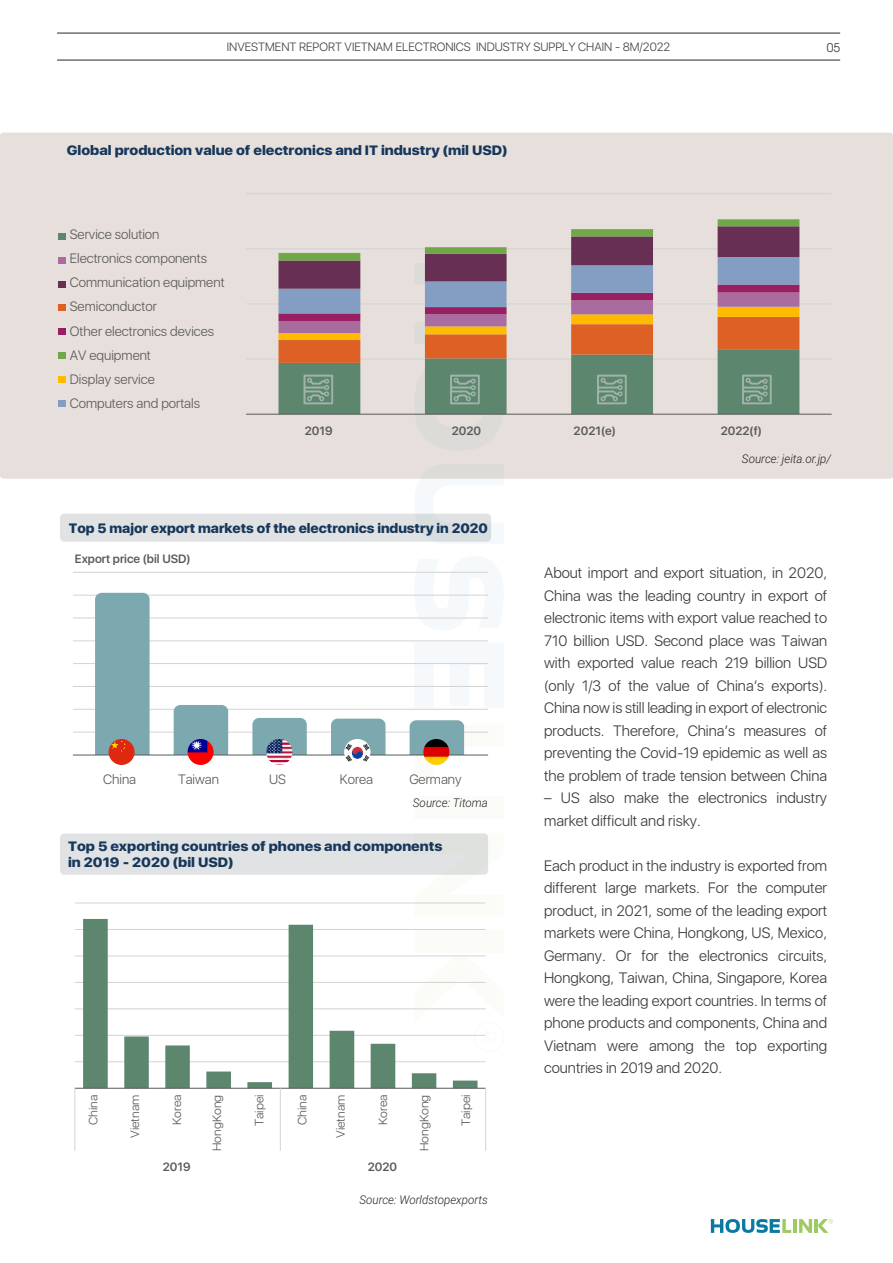
<style>
.page{position:relative;width:893px;height:1263px;background:#fff}
.page>*{position:absolute;margin:0;border:0;box-sizing:border-box;transform-origin:0 0}
.t1{font:300 15px/22.5px "SFUI Display";color:#383838;text-align:justify}
.t2{font:300 13.5px "SFUI Display";color:#595959}
.t3{font:800 13.5px/16.2px "SFUI Display";color:#16375b;scale:1.08 1}
.t4{font:800 13.5px "SFUI Display";color:#16375b;scale:1.04 1}
.t5{font:300 12px "SFUI Display";color:#595959;scale:1.04 1}
.t6{font:300 12px "SFUI Display";color:#414141}
.t7{font:italic 300 12px "Roboto";color:#231f20}
.t8{font:600 12px "SFUI Display";color:#595a5a}
.t9{font:12px "UTM Avo";color:#414141}
</style>
<div class="page">
<svg style="left:711px;top:1219px;width:80px;height:14px"></svg>
<hr style="left:793px;top:1219px;width:4px;height:14px;background:#9eca64">
<svg style="left:799px;top:1219px;width:13px;height:14px"></svg>
<hr style="left:814px;top:1219px;width:4px;height:14px;background:#9eca64">
<svg style="left:818px;top:1219px;width:15px;height:14px"></svg>
<div style="left:0;top:133px;width:893px;height:346px;background:#e6dfdb;border-radius:4px"></div>
<div style="left:60px;top:833px;width:428px;height:42px;background:#e1e2e3;border-radius:4px"></div>
<div style="left:60px;top:514px;width:431px;height:28px;background:#e1e2e3;border-radius:4px"></div>
<svg style="left:414px;top:513px;width:78px;height:29px"></svg>
<svg style="left:414px;top:571px;width:75px;height:48px"></svg>
<svg style="left:414px;top:663px;width:75px;height:24px"></svg>
<div style="left:414px;top:797px;width:90px;height:22px;background:#fbfcf8"></div>
<svg style="left:414px;top:833px;width:74px;height:70px"></svg>
<div style="left:414px;top:930px;width:90px;height:23px;background:#fbfcf8"></div>
<hr style="left:57px;top:33px;width:783px;height:1px;background:#404041">
<hr style="left:57px;top:60px;width:783px;height:1px;background:#404041">
<hr style="left:246px;top:193px;width:586px;height:1px;background:#d3d3d2">
<hr style="left:246px;top:249px;width:586px;height:1px;background:#d3d3d2">
<hr style="left:246px;top:304px;width:586px;height:1px;background:#d3d3d2">
<hr style="left:246px;top:359px;width:586px;height:1px;background:#d3d3d2">
<hr style="left:246px;top:414px;width:586px;height:1px;background:#595a5a">
<div style="left:58px;top:233px;width:8px;height:7px;background:#5d866f"></div>
<div style="left:58px;top:304px;width:8px;height:7px;background:#dd6125"></div>
<div style="left:58px;top:376px;width:8px;height:7px;background:#fb0"></div>
<div style="left:58px;top:257px;width:8px;height:7px;background:#a96c9f"></div>
<div style="left:58px;top:328px;width:8px;height:7px;background:#991f63"></div>
<div style="left:58px;top:400px;width:8px;height:7px;background:#849dc2"></div>
<div style="left:58px;top:281px;width:8px;height:7px;background:#672f54"></div>
<div style="left:58px;top:352px;width:8px;height:7px;background:#70a847"></div>
<hr style="left:73px;top:572px;width:415px;height:1px;background:#d3d3d2">
<hr style="left:73px;top:595px;width:415px;height:1px;background:#d3d3d2">
<hr style="left:73px;top:618px;width:415px;height:1px;background:#d3d3d2">
<hr style="left:73px;top:641px;width:415px;height:1px;background:#d3d3d2">
<hr style="left:73px;top:663px;width:415px;height:1px;background:#d3d3d2">
<hr style="left:73px;top:686px;width:415px;height:1px;background:#d3d3d2">
<hr style="left:73px;top:709px;width:415px;height:1px;background:#d3d3d2">
<hr style="left:73px;top:732px;width:415px;height:1px;background:#d3d3d2">
<div style="left:95px;top:593px;width:55px;height:162px;background:#7ca8af"></div>
<div style="left:174px;top:705px;width:54px;height:50px;background:#7ca8af"></div>
<svg style="left:252px;top:718px;width:55px;height:37px;background:#7fa9b0"></svg>
<div style="left:331px;top:719px;width:54px;height:36px;background:#7ca8af"></div>
<svg style="left:410px;top:720px;width:79px;height:45px"></svg>
<hr style="left:73px;top:755px;width:415px;height:1px;background:#595a5a">
<hr style="left:75px;top:903px;width:411px;height:1px;background:#d3d3d2">
<hr style="left:75px;top:929px;width:411px;height:1px;background:#d3d3d2">
<hr style="left:75px;top:956px;width:411px;height:1px;background:#d3d3d2">
<hr style="left:75px;top:982px;width:411px;height:1px;background:#d3d3d2">
<hr style="left:75px;top:1008px;width:411px;height:1px;background:#d3d3d2">
<hr style="left:75px;top:1035px;width:411px;height:1px;background:#d3d3d2">
<hr style="left:75px;top:1061px;width:411px;height:1px;background:#d3d3d2">
<svg style="left:83px;top:919px;width:394px;height:169px"></svg>
<hr style="left:75px;top:1088px;width:411px;height:1px;background:#595a5a">
<hr style="left:485px;top:1088px;width:1px;height:42px;background:#d3d3d2">
<hr style="left:280px;top:1088px;width:1px;height:42px;background:#d3d3d2">
<hr style="left:75px;top:1088px;width:1px;height:42px;background:#d3d3d2">
<svg style="left:485px;top:1130px;width:1px;height:21px"></svg>
<svg style="left:280px;top:1130px;width:1px;height:21px"></svg>
<svg style="left:75px;top:1130px;width:1px;height:21px"></svg>
<svg style="left:278px;top:219px;width:521px;height:196px"></svg>
<img style="left:109px;top:739px;width:26px;height:26px;border-radius:13px">
<img style="left:188px;top:739px;width:26px;height:26px;border-radius:13px">
<img style="left:266px;top:739px;width:26px;height:26px;border-radius:13px">
<div style="left:344px;top:739px;width:26px;height:26px;background:#fff;border-radius:50%"></div>
<img style="left:344px;top:741px;width:26px;height:21px">
<img style="left:423px;top:739px;width:26px;height:26px;border-radius:13px">
<p class="t6" style="left:227px;top:39px;width:445px">INVESTMENT REPORT VIETNAM ELECTRONICS INDUSTRY SUPPLY CHAIN - 8M/2022</p>
<p class="t3" style="left:67px;top:142px;width:410px">Global production value of electronics and IT industry (mil USD)</p>
<p class="t2" style="left:70px;top:225px;width:91px">Service solution</p>
<p class="t2" style="left:70px;top:249px;width:139px">Electronics components</p>
<p class="t2" style="left:70px;top:274px;width:156px">Communication equipment</p>
<p class="t2" style="left:70px;top:298px;width:89px">Semiconductor</p>
<p class="t2" style="left:70px;top:322px;width:146px">Other electronics devices</p>
<p class="t2" style="left:70px;top:346px;width:82px">AV equipment</p>
<p class="t2" style="left:70px;top:370px;width:87px">Display service</p>
<p class="t2" style="left:70px;top:394px;width:132px">Computers and portals</p>
<p class="t8" style="left:305px;top:422px;width:29px">2019</p>
<p class="t8" style="left:452px;top:422px;width:31px">2020</p>
<p class="t8" style="left:574px;top:422px;width:44px">2021(e)</p>
<p class="t8" style="left:721px;top:422px;width:42px">2022(f)</p>
<p class="t9" style="left:827px;top:38px;width:15px">05</p>
<p class="t4" style="left:69px;top:520px;width:404px">Top 5 major export markets of the electronics industry in 2020</p>
<p class="t8" style="left:75px;top:550px;width:117px">Export price (bil USD)</p>
<p class="t2" style="left:103px;top:770px;width:35px">China</p>
<p class="t2" style="left:178px;top:770px;width:43px">Taiwan</p>
<p class="t2" style="left:269px;top:770px;width:18px">US</p>
<p class="t2" style="left:340px;top:770px;width:35px">Korea</p>
<p class="t2" style="left:409px;top:770px;width:54px">Germany</p>
<p class="t7" style="left:413px;top:794px;width:77px">Source: Titoma</p>
<p class="t3" style="left:68px;top:838px;width:348px">Top 5 exporting countries of phones and components in 2019 - 2020 (bil USD)</p>
<p class="t5" style="left:85px;top:1125px;width:31px;rotate:-90deg">China</p>
<p class="t5" style="left:127px;top:1138px;width:43px;rotate:-90deg">Vietnam</p>
<p class="t5" style="left:169px;top:1125px;width:31px;rotate:-90deg">Korea</p>
<p class="t5" style="left:209px;top:1151px;width:56px;rotate:-90deg">HongKong</p>
<p class="t5" style="left:251px;top:1126px;width:32px;rotate:-90deg">Taipei</p>
<p class="t5" style="left:294px;top:1125px;width:31px;rotate:-90deg">China</p>
<p class="t5" style="left:333px;top:1138px;width:43px;rotate:-90deg">Vietnam</p>
<p class="t5" style="left:375px;top:1125px;width:31px;rotate:-90deg">Korea</p>
<p class="t5" style="left:416px;top:1151px;width:56px;rotate:-90deg">HongKong</p>
<p class="t5" style="left:458px;top:1126px;width:32px;rotate:-90deg">Taipei</p>
<p class="t8" style="left:163px;top:1158px;width:29px">2019</p>
<p class="t8" style="left:368px;top:1158px;width:31px">2020</p>
<p class="t7" style="left:359px;top:1191px;width:130px">Source: Worldstopexports</p>
<p class="t7" style="left:742px;top:450px;width:91px">Source: jeita.or.jp/</p>
<p class="t1" style="left:544px;top:563px;width:285px">About import and export situation, in 2020, China was the leading country in export of electronic items with export value reached to 710 billion USD. Second place was Taiwan with exported value reach 219 billion USD (only 1/3 of the value of China’s exports).<br>China now is still leading in export of electronic products. Therefore, China’s measures of preventing the Covid-19 epidemic as well as the problem of trade tension between China</p>
<p class="t1" style="left:544px;top:788px;width:285px">– US also make the electronics industry market difficult and risky.</p>
<p class="t1" style="left:544px;top:855px;width:285px">Each product in the industry is exported from different large markets. For the computer product, in 2021, some of the leading export markets were China, Hongkong, US, Mexico, Germany. Or for the electronics circuits, Hongkong, Taiwan, China, Singapore, Korea were the leading export countries. In terms of phone products and components, China and Vietnam were among the top exporting countries in 2019 and 2020.</p>
</div>
